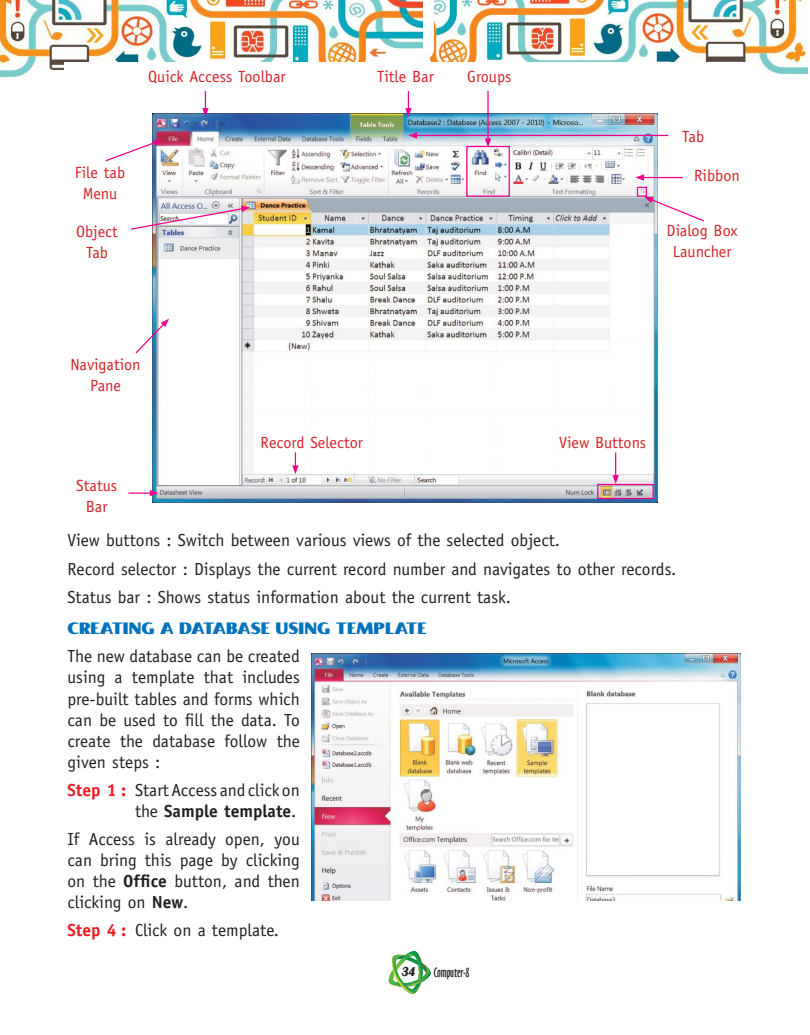
<style>
.page{position:relative;width:810px;height:1035px;background:#fff}
.page>*{position:absolute;margin:0;border:0;box-sizing:border-box;transform-origin:0 0}
.t1{font:17.5px/21.2px "Officina Sans";color:#241f1f;text-align:justify}
.t2{font:17.5px "Boca Raton ICG Solid";color:#0072bc}
.t3{font:16.25px/21.2px "Officina Sans";color:#d42429;text-align:center}
.t4{font:12.5px "Oz Handicraft BT";color:#241f1f}
.t5{font:italic 12.5px "Grenoble Heavy SF Bold";color:#241f1f;scale:.86 1}
.s1{font-weight:700;color:#ef1923}
.s2{font-weight:700}
</style>
<div class="page">
<img style="left:434px;top:0;width:373px;height:75px">
<img style="left:0;top:0;width:423px;height:78px">
<div style="left:65px;top:62px;width:682px;height:905px;background:#fff"></div>
<svg style="left:388px;top:951px;width:43px;height:43px"></svg>
<img style="left:152px;top:114px;width:506px;height:388px">
<hr style="left:415px;top:135px;width:253px;height:1px;background:#ee008c">
<svg style="left:408px;top:132px;width:9px;height:7px"></svg>
<hr style="left:642px;top:177px;width:41px;height:1px;background:#ee008c">
<svg style="left:635px;top:174px;width:9px;height:7px"></svg>
<svg style="left:644px;top:197px;width:60px;height:26px"></svg>
<svg style="left:129px;top:490px;width:30px;height:6px"></svg>
<svg style="left:135px;top:319px;width:34px;height:36px"></svg>
<svg style="left:130px;top:206px;width:120px;height:25px"></svg>
<svg style="left:105px;top:140px;width:57px;height:22px"></svg>
<svg style="left:405px;top:91px;width:7px;height:26px"></svg>
<svg style="left:202px;top:91px;width:7px;height:26px"></svg>
<svg style="left:292px;top:452px;width:7px;height:22px"></svg>
<svg style="left:612px;top:452px;width:7px;height:32px"></svg>
<hr style="left:487px;top:91px;width:2px;height:49px;background:#ee008c">
<svg style="left:485px;top:138px;width:6px;height:8px"></svg>
<div style="left:466px;top:146px;width:44px;height:51px;border:1px solid #ee008c"></div>
<div style="left:637px;top:187px;width:10px;height:10px;border:1px solid #ee008c"></div>
<div style="left:597px;top:484px;width:57px;height:15px;border:1px solid #ee008c"></div>
<img style="left:311px;top:653px;width:429px;height:248px">
<p class="t3" style="left:148px;top:66px;width:139px">Quick Access Toolbar</p>
<p class="t3" style="left:75px;top:161px;width:52px">File tab<br>Menu</p>
<p class="t3" style="left:76px;top:221px;width:43px">Object<br>Tab</p>
<p class="t3" style="left:377px;top:66px;width:58px">Title Bar</p>
<p class="t3" style="left:467px;top:66px;width:46px">Groups</p>
<p class="t3" style="left:682px;top:126px;width:23px">Tab</p>
<p class="t3" style="left:694px;top:165px;width:47px">Ribbon</p>
<p class="t3" style="left:667px;top:220px;width:73px">Dialog Box<br>Launcher</p>
<p class="t3" style="left:70px;top:354px;width:72px">Navigation<br>Pane</p>
<p class="t3" style="left:76px;top:475px;width:42px">Status<br>Bar</p>
<p class="t3" style="left:261px;top:431px;width:104px">Record Selector</p>
<p class="t3" style="left:559px;top:431px;width:89px">View Buttons</p>
<p class="t1" style="left:68px;top:526px;width:610px;line-height:28.5px;text-align:left">View buttons : Switch between various views of the selected object.<br>Record selector : Displays the current record number and navigates to other records.<br>Status bar : Shows status information about the current task.</p>
<p class="t2" style="left:68px;top:618px;width:361px">CREATING A DATABASE USING TEMPLATE</p>
<p class="t1" style="left:68px;top:646px;width:234px">The new database can be created using a template that includes pre-built tables and forms which can be used to fill the data. To create the database follow the given steps :</p>
<p class="t1" style="left:68px;top:779px;width:234px;text-align:right"><span class="s1">Step 1 :</span> Start Access and click on the <span class="s2">Sample template</span>.</p>
<p class="t1" style="left:68px;top:828px;width:234px">If Access is already open, you can bring this page by clicking on the <span class="s2">Office</span> button, and then clicking on <span class="s2">New</span>.</p>
<p class="t1" style="left:68px;top:920px;width:213px"><span class="s1">Step 4 :</span> Click on a template.</p>
<p class="t5" style="left:401px;top:965px;width:17px">34</p>
<p class="t4" style="left:434px;top:966px;width:37px">Computer-8</p>
</div>
